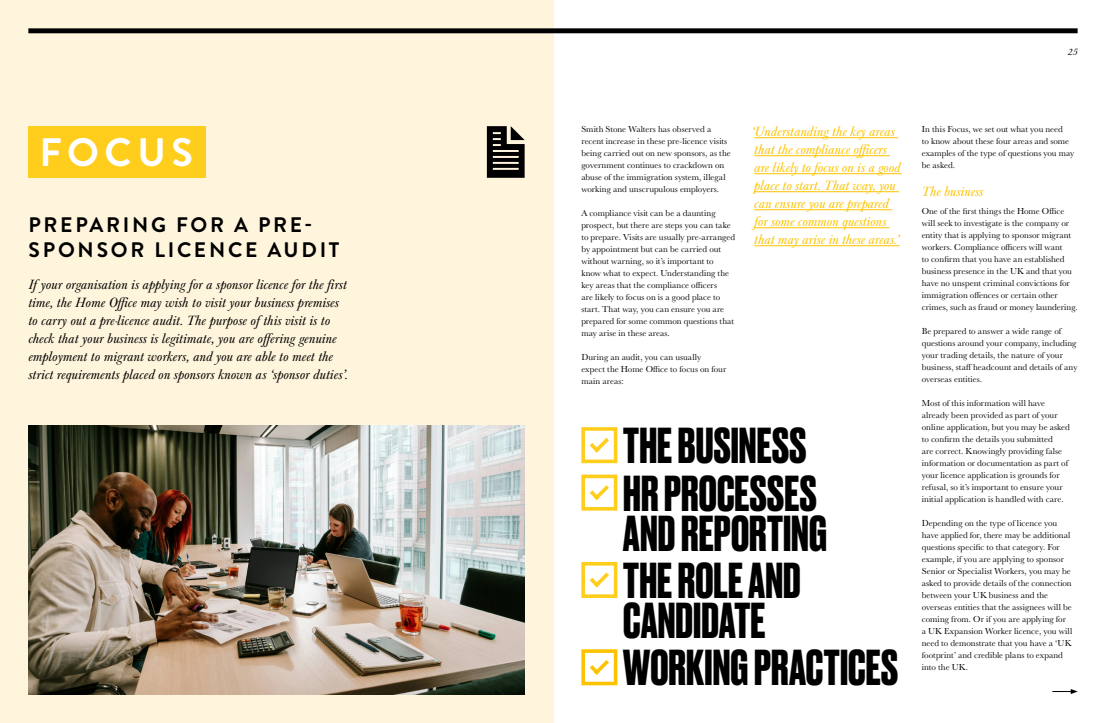
<style>
.page{position:relative;width:1106px;height:723px;background:#fff}
.page>*{position:absolute;margin:0;border:0;box-sizing:border-box;transform-origin:0 0}
.t1{font:700 47.5px/47.4px "Druk";letter-spacing:.005em;color:#000}
.t2{font:700 39.7px "Brandon Grotesque";letter-spacing:.14em;color:#fff}
.t3{font:700 21px/25px "Brandon Grotesque";letter-spacing:.13em;color:#000}
.t4{font:italic 14px/18px "Baskerville URW";color:#000}
.t5{font:italic 14px/18px "Baskerville URW";letter-spacing:-.01em;color:#fdc300}
.t6{font:italic 9.5px "Baskerville URW";color:#000}
.t7{font:9px/12px "Baskerville URW";color:#000}
</style>
<div class="page">
<div style="left:0;top:0;width:553px;height:723px;background:#fff5dc"></div>
<div style="left:28px;top:28px;width:1049px;height:5px;background:#000"></div>
<div style="left:28px;top:126px;width:178px;height:52px;background:#ffcd1c"></div>
<svg style="left:1052px;top:689px;width:25px;height:5px"></svg>
<img style="left:28px;top:425px;width:496px;height:269px">
<div style="left:581px;top:427px;width:36px;height:36px;border:4px solid #ffcd1c"></div>
<svg style="left:589px;top:434px;width:24px;height:22px"></svg>
<div style="left:581px;top:474px;width:36px;height:37px;border:4px solid #ffcd1c"></div>
<svg style="left:590px;top:481px;width:23px;height:23px"></svg>
<div style="left:581px;top:562px;width:36px;height:36px;border:4px solid #ffcd1c"></div>
<svg style="left:589px;top:569px;width:24px;height:22px"></svg>
<div style="left:581px;top:649px;width:36px;height:36px;border:4px solid #fdc300"></div>
<svg style="left:589px;top:656px;width:24px;height:22px"></svg>
<svg style="left:487px;top:126px;width:37px;height:52px"></svg>
<hr style="left:754px;top:137px;width:144px;height:1px;background:#fdc300">
<hr style="left:754px;top:155px;width:136px;height:1px;background:#fdc300">
<hr style="left:754px;top:173px;width:147px;height:1px;background:#fdc300">
<hr style="left:754px;top:191px;width:145px;height:1px;background:#fdc300">
<hr style="left:754px;top:209px;width:138px;height:1px;background:#fdc300">
<hr style="left:754px;top:227px;width:135px;height:1px;background:#fdc300">
<hr style="left:754px;top:245px;width:145px;height:1px;background:#fdc300">
<h2 class="t2" style="left:39px;top:125px;width:155px">FOCUS</h2>
<h3 class="t3" style="left:28px;top:212px;width:312px">PREPARING FOR A PRE-<br>SPONSOR LICENCE AUDIT</h3>
<p class="t4" style="left:28px;top:276px;width:321px">If your organisation is applying for a sponsor licence for the first time, the Home Office may wish to visit your business premises to carry out a pre-licence audit. The purpose of this visit is to check that your business is legitimate, you are offering genuine employment to migrant workers, and you are able to meet the strict requirements placed on sponsors known as ‘sponsor duties’.</p>
<p class="t6" style="left:1068px;top:46px;width:11px">25</p>
<p class="t7" style="left:581px;top:123px;width:151px">Smith Stone Walters has observed a recent increase in these pre-licence visits being carried out on new sponsors, as the government continues to crackdown on abuse of the immigration system, illegal working and unscrupulous employers.</p>
<p class="t7" style="left:581px;top:207px;width:155px">A compliance visit can be a daunting prospect, but there are steps you can take to prepare. Visits are usually pre-arranged by appointment but can be carried out without warning, so it’s important to know what to expect. Understanding the key areas that the compliance officers<br>are likely to focus on is a good place to start. That way, you can ensure you are prepared for some common questions that may arise in these areas.</p>
<p class="t7" style="left:581px;top:351px;width:147px">During an audit, you can usually expect the Home Office to focus on four main areas:</p>
<h3 class="t5" style="left:751px;top:123px;width:150px">‘Understanding the key areas that the compliance officers are likely to focus on is a good place to start. That way, you can ensure you are prepared for some common questions that may arise in these areas.’</h3>
<h1 class="t1" style="left:623px;top:419px;width:195px">THE BUSINESS<br>HR PROCESSES</h1>
<h1 class="t1" style="left:623px;top:507px;width:205px">AND REPORTING<br>THE ROLE AND</h1>
<h1 class="t1" style="left:623px;top:594px;width:276px">CANDIDATE<br>WORKING PRACTICES</h1>
<p class="t7" style="left:921px;top:123px;width:154px">In this Focus, we set out what you need<br>to know about these four areas and some examples of the type of questions you may be asked.</p>
<h3 class="t5" style="left:921px;top:183px;width:63px">The business</h3>
<p class="t7" style="left:921px;top:205px;width:157px">One of the first things the Home Office will seek to investigate is the company or entity that is applying to sponsor migrant workers. Compliance officers will want<br>to confirm that you have an established business presence in the UK and that you have no unspent criminal convictions for immigration offences or certain other crimes, such as fraud or money laundering.</p>
<p class="t7" style="left:921px;top:325px;width:157px">Be prepared to answer a wide range of questions around your company, including your trading details, the nature of your business, staff headcount and details of any overseas entities.</p>
<p class="t7" style="left:921px;top:397px;width:150px">Most of this information will have already been provided as part of your online application, but you may be asked to confirm the details you submitted<br>are correct. Knowingly providing false information or documentation as part of your licence application is grounds for refusal, so it’s important to ensure your initial application is handled with care.</p>
<p class="t7" style="left:921px;top:517px;width:152px">Depending on the type of licence you have applied for, there may be additional questions specific to that category. For example, if you are applying to sponsor Senior or Specialist Workers, you may be asked to provide details of the connection between your UK business and the overseas entities that the assignees will be coming from. Or if you are applying for a UK Expansion Worker licence, you will need to demonstrate that you have a ‘UK footprint’ and credible plans to expand into the UK.</p>
</div>
